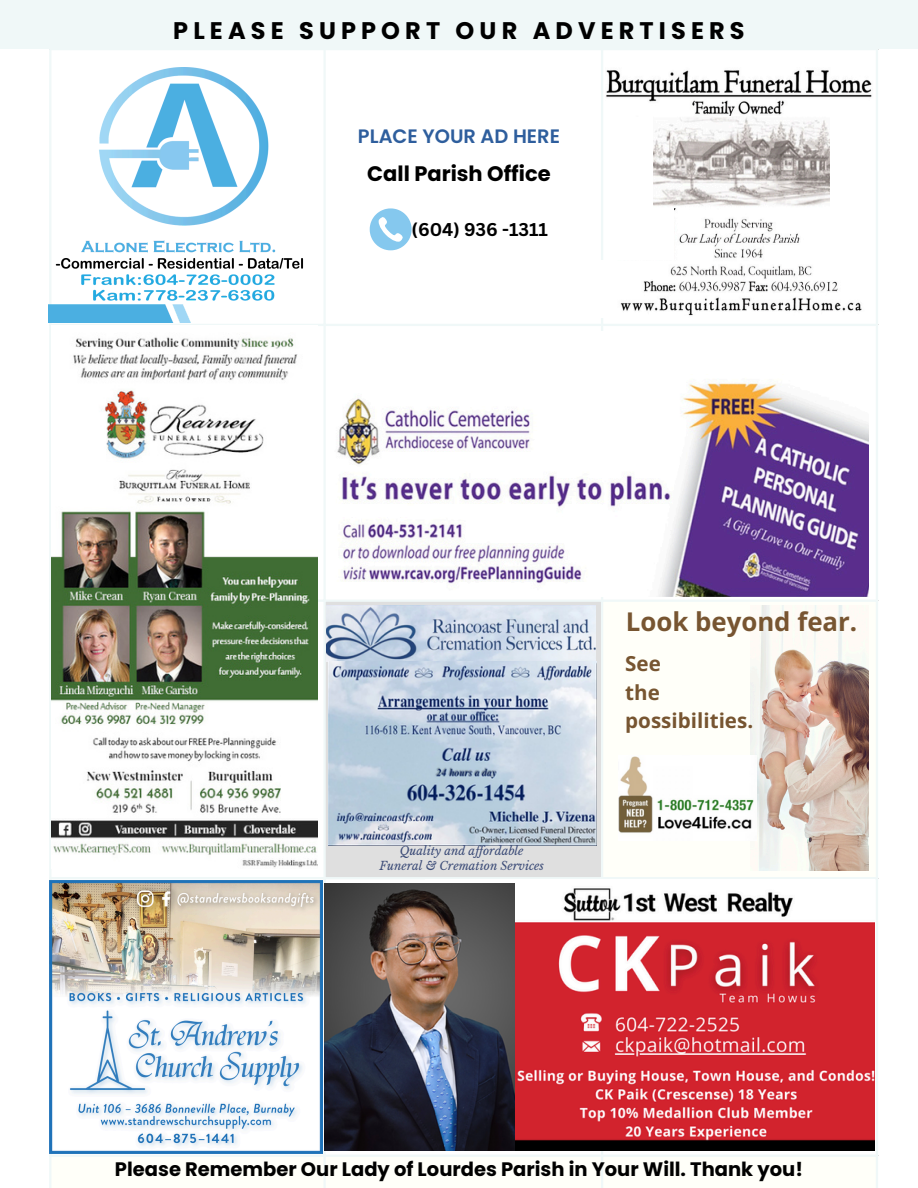
<style>
.page{position:relative;width:918px;height:1188px;background:#fff}
.page>*{position:absolute;margin:0;border:0;box-sizing:border-box;transform-origin:0 0}
.t1{font:700 25.8px "Open Sans";color:#775531}
.t2{font:700 24px "Poppins";letter-spacing:.215em;color:#000}
.t3{font:700 21px "Poppins";color:#000}
.t4{font:700 20.55px/28.5px "Open Sans";color:#775531}
.t5{font:700 19.5px "Poppins";color:#000}
.t6{font:600 19.35px "Poppins";color:#2e5e9d}
.t7{font:700 18px "Canva Sans";color:#000}
.t8{font:italic 11.7px "Libre Baskerville";color:#3b4b77}
</style>
<div class="page">
<div style="left:0;top:0;width:918px;height:48px;background:#f0f8f8"></div>
<svg style="left:51px;top:602px;width:824px;height:553px"></svg>
<hr style="left:49px;top:50px;width:2px;height:1138px;background:#f0f8f8">
<hr style="left:323px;top:50px;width:3px;height:1138px;background:#f0f8f8">
<hr style="left:601px;top:50px;width:2px;height:1138px;background:#f0f8f8">
<hr style="left:876px;top:50px;width:2px;height:1138px;background:#f0f8f8">
<hr style="left:49px;top:48px;width:829px;height:2px;background:#f0f8f8">
<hr style="left:49px;top:324px;width:829px;height:2px;background:#f0f8f8">
<hr style="left:49px;top:600px;width:829px;height:2px;background:#f0f8f8">
<hr style="left:49px;top:877px;width:829px;height:2px;background:#f0f8f8">
<hr style="left:49px;top:1155px;width:829px;height:2px;background:#f0f8f8">
<hr style="left:49px;top:1187px;width:829px;height:1px;background:#f0f8f8">
<img style="left:48px;top:240px;width:255px;height:83px">
<img style="left:99px;top:67px;width:170px;height:159px">
<img style="left:337px;top:331px;width:531px;height:266px">
<img style="left:606px;top:70px;width:266px;height:46px">
<img style="left:653px;top:117px;width:177px;height:92px">
<img style="left:601px;top:260px;width:261px;height:58px">
<img style="left:674px;top:209px;width:134px;height:53px">
<img style="left:51px;top:325px;width:267px;height:544px">
<img style="left:49px;top:880px;width:274px;height:274px">
<img style="left:750px;top:606px;width:118px;height:265px">
<img style="left:618px;top:756px;width:139px;height:84px">
<img style="left:327px;top:606px;width:269px;height:239px">
<svg style="left:370px;top:208px;width:41px;height:42px"></svg>
<img style="left:425px;top:880px;width:449px;height:271px">
<img style="left:325px;top:883px;width:190px;height:268px">
<p class="t2" style="left:173px;top:14px;width:573px">PLEASE SUPPORT OUR ADVERTISERS</p>
<p class="t6" style="left:358px;top:122px;width:204px">PLACE YOUR AD HERE</p>
<p class="t3" style="left:367px;top:159px;width:185px">Call Parish Office</p>
<p class="t7" style="left:412px;top:217px;width:138px">(604) 936 -1311</p>
<p class="t8" style="left:400px;top:843px;width:125px">Quality and af ordable</p>
<p class="t8" style="left:379px;top:859px;width:166px">Funeral &amp; Cremation Services</p>
<p class="t1" style="left:626px;top:603px;width:233px">Look beyond fear.</p>
<p class="t4" style="left:625px;top:649px;width:129px">See<br>the possibilities.</p>
<h4 class="t5" style="left:115px;top:1156px;width:690px">Please Remember Our Lady of Lourdes Parish in Your Will. Thank you!</h4>
</div>
